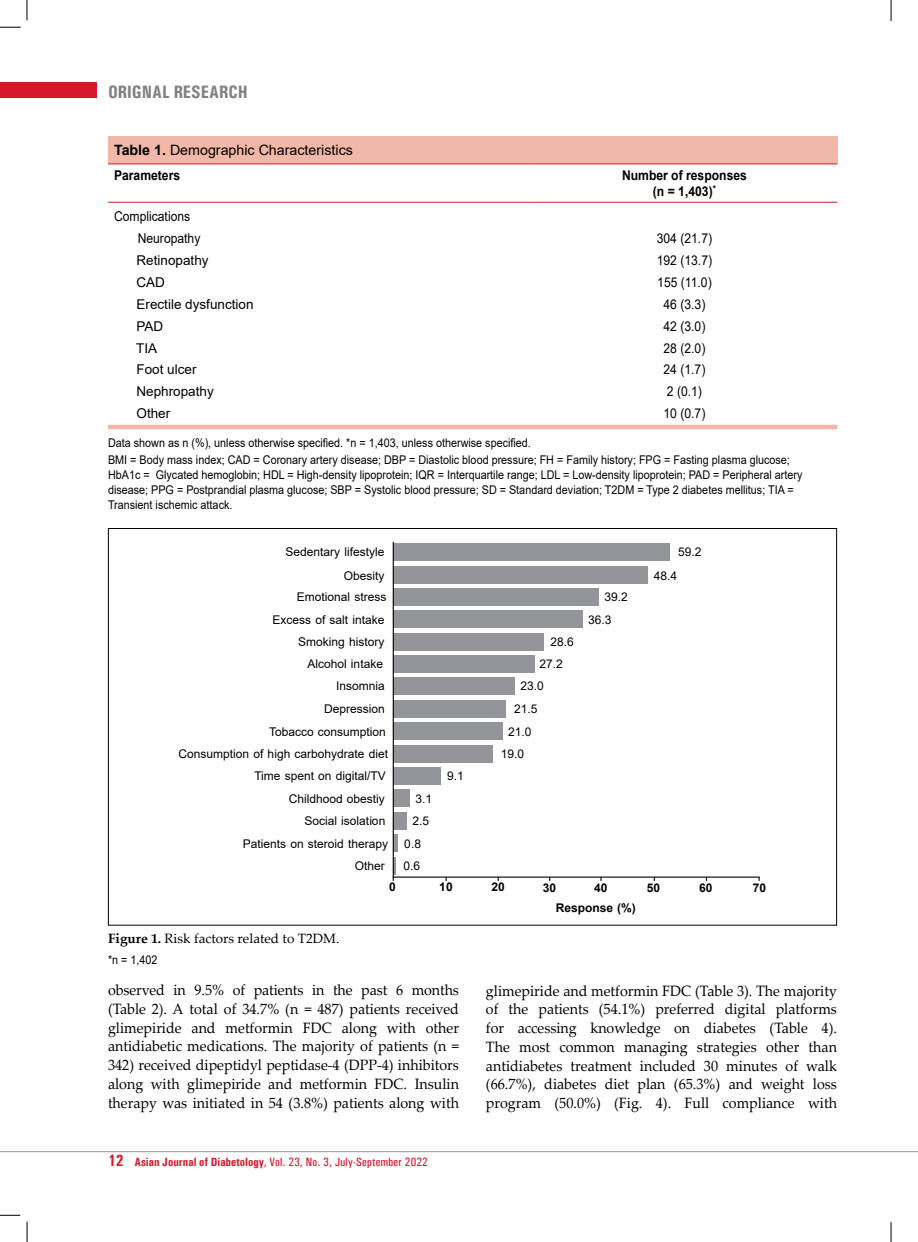
<style>
.page{position:relative;width:918px;height:1242px;background:#fff}
.page>*{position:absolute;margin:0;border:0;box-sizing:border-box;transform-origin:0 0}
.t1{font:700 condensed 18px "Univers";color:#808285}
.t2{font:15px/18.8px "Palatino Linotype";color:#000;text-align:justify;scale:.95 1}
.t3{font:14.25px "Arial";color:#000}
.t4{font:13.5px/21.9px "Arial";color:#000;scale:.9 1}
.t5{font:700 13.5px/16.5px "Arial";color:#000;text-align:center;scale:.9 1}
.t6{font:13.5px "Palatino Linotype";color:#000}
.t7{font:12px/15px "Arial";color:#000;scale:.9 1}
.t8{font:12px "Arial";color:#000}
.t9{font:12px "Univers Condensed";letter-spacing:.02em;color:#d7182a}
.t10{font:700 12px/19.8px "Arial";color:#000}
.s1{font-weight:700}
.s2{font-family:"Univers";font-weight:700;font-stretch:condensed;font-size:16.5px}
.s3{font-family:"Univers";font-weight:700;font-stretch:condensed}
</style>
<div class="page">
<svg style="left:0;top:27px;width:21px;height:1px"></svg>
<svg style="left:27px;top:0;width:1px;height:20px"></svg>
<svg style="left:27px;top:1222px;width:1px;height:20px"></svg>
<svg style="left:0;top:1215px;width:20px;height:1px"></svg>
<svg style="left:891px;top:0;width:1px;height:21px"></svg>
<svg style="left:891px;top:1222px;width:1px;height:20px"></svg>
<div style="left:0;top:83px;width:97px;height:15px;background:#d7182a"></div>
<hr style="left:0;top:1151px;width:918px;height:1px;background:#939598">
<div style="left:108px;top:136px;width:729px;height:28px;background:#f1b8a7"></div>
<hr style="left:108px;top:164px;width:424px;height:1px;background:#d7182a">
<hr style="left:532px;top:164px;width:305px;height:1px;background:#d7182a">
<hr style="left:108px;top:202px;width:424px;height:1px;background:#d7182a">
<hr style="left:532px;top:202px;width:305px;height:1px;background:#d7182a">
<hr style="left:108px;top:425px;width:424px;height:4px;background:#f1b8a7">
<hr style="left:532px;top:425px;width:305px;height:4px;background:#f1b8a7">
<div style="left:394px;top:543px;width:276px;height:18px;background:#939598"></div>
<div style="left:393px;top:566px;width:254px;height:17px;background:#939598"></div>
<div style="left:393px;top:588px;width:205px;height:18px;background:#939598"></div>
<div style="left:393px;top:611px;width:190px;height:17px;background:#939598"></div>
<div style="left:393px;top:633px;width:151px;height:17px;background:#939598"></div>
<div style="left:393px;top:655px;width:142px;height:18px;background:#939598"></div>
<div style="left:393px;top:678px;width:121px;height:17px;background:#939598"></div>
<div style="left:393px;top:700px;width:113px;height:18px;background:#939598"></div>
<div style="left:393px;top:723px;width:110px;height:17px;background:#939598"></div>
<div style="left:393px;top:745px;width:99px;height:17px;background:#939598"></div>
<div style="left:393px;top:767px;width:48px;height:18px;background:#939598"></div>
<div style="left:393px;top:790px;width:17px;height:17px;background:#939598"></div>
<div style="left:393px;top:812px;width:14px;height:18px;background:#939598"></div>
<hr style="left:393px;top:835px;width:4px;height:17px;background:#939598">
<svg style="left:394px;top:857px;width:1px;height:17px"></svg>
<hr style="left:393px;top:542px;width:1px;height:339px;background:#000">
<hr style="left:393px;top:877px;width:367px;height:1px;background:#000">
<p class="t1" style="left:108px;top:81px;width:141px">Orignal Research</p>
<p class="t3" style="left:114px;top:140px;width:240px"><span class="s1">Table 1.</span> Demographic Characteristics</p>
<p class="t5" style="left:114px;top:167px;width:75px">Parameters</p>
<p class="t5" style="left:622px;top:167px;width:140px">Number of responses (n = 1,403)<sup>*</sup></p>
<p class="t4" style="left:136px;top:205px;width:132px;text-indent:-22px">Complications<br>Neuropathy<br>Retinopathy<br>CAD<br>Erectile dysfunction<br>PAD<br>TIA<br>Foot ulcer<br>Nephropathy<br>Other</p>
<p class="t4" style="left:657px;top:227px;width:63px;text-align:center">304 (21.7)<br>192 (13.7)<br>155 (11.0)<br>46 (3.3)<br>42 (3.0)<br>28 (2.0)<br>24 (1.7)<br>2 (0.1)<br>10 (0.7)</p>
<p class="t7" style="left:108px;top:434px;width:759px;line-height:17.1px">Data shown as n (%), unless otherwise specified. *n = 1,403, unless otherwise specified.<br>BMI = Body mass index; CAD = Coronary artery disease; DBP = Diastolic blood pressure; FH = Family history; FPG = Fasting plasma glucose;</p>
<p class="t7" style="left:108px;top:467px;width:773px">HbA1c = Glycated hemoglobin; HDL = High-density lipoprotein; IQR = Interquartile range; LDL = Low-density lipoprotein; PAD = Peripheral artery disease; PPG = Postprandial plasma glucose; SBP = Systolic blood pressure; SD = Standard deviation; T2DM = Type 2 diabetes mellitus; TIA =<br>Transient ischemic attack.</p>
<p class="t8" style="left:286px;top:544px;width:100px">Sedentary lifestyle</p>
<p class="t8" style="left:678px;top:544px;width:25px">59.2</p>
<p class="t8" style="left:344px;top:567px;width:42px">Obesity</p>
<p class="t8" style="left:654px;top:567px;width:25px">48.4</p>
<p class="t8" style="left:297px;top:589px;width:91px">Emotional stress</p>
<p class="t8" style="left:605px;top:589px;width:25px">39.2</p>
<p class="t8" style="left:273px;top:611px;width:113px">Excess of salt intake</p>
<p class="t8" style="left:588px;top:611px;width:25px">36.3</p>
<p class="t8" style="left:298px;top:634px;width:88px">Smoking history</p>
<p class="t8" style="left:550px;top:634px;width:25px">28.6</p>
<p class="t8" style="left:307px;top:656px;width:77px">Alcohol intake</p>
<p class="t8" style="left:540px;top:656px;width:25px">27.2</p>
<p class="t8" style="left:336px;top:678px;width:50px">Insomnia</p>
<p class="t8" style="left:521px;top:678px;width:25px">23.0</p>
<p class="t8" style="left:324px;top:701px;width:62px">Depression</p>
<p class="t8" style="left:514px;top:701px;width:25px">21.5</p>
<p class="t8" style="left:269px;top:723px;width:118px">Tobacco consumption</p>
<p class="t8" style="left:508px;top:723px;width:25px">21.0</p>
<p class="t8" style="left:179px;top:746px;width:211px">Consumption of high carbohydrate diet</p>
<p class="t8" style="left:501px;top:746px;width:25px">19.0</p>
<p class="t8" style="left:254px;top:768px;width:133px">Time spent on digital/TV</p>
<p class="t8" style="left:447px;top:768px;width:18px">9.1</p>
<p class="t8" style="left:289px;top:790px;width:98px">Childhood obestiy</p>
<p class="t8" style="left:415px;top:790px;width:18px">3.1</p>
<p class="t8" style="left:304px;top:813px;width:82px">Social isolation</p>
<p class="t8" style="left:412px;top:813px;width:18px">2.5</p>
<p class="t8" style="left:243px;top:835px;width:147px">Patients on steroid therapy</p>
<p class="t8" style="left:404px;top:835px;width:18px">0.8</p>
<p class="t8" style="left:355px;top:858px;width:32px">Other</p>
<p class="t8" style="left:403px;top:858px;width:18px">0.6</p>
<p class="t10" style="left:389px;top:877px;width:8px">0</p>
<p class="t10" style="left:439px;top:877px;width:15px">10</p>
<p class="t10" style="left:491px;top:877px;width:15px">20</p>
<p class="t10" style="left:543px;top:878px;width:15px">30</p>
<p class="t10" style="left:556px;top:878px;width:82px;text-indent:38px">40<br>Response (%)</p>
<p class="t10" style="left:647px;top:878px;width:15px">50</p>
<p class="t10" style="left:699px;top:878px;width:15px">60</p>
<p class="t10" style="left:753px;top:878px;width:15px">70</p>
<p class="t6" style="left:108px;top:929px;width:233px"><span class="s1">Figure 1.</span> Risk factors related to T2DM.</p>
<p class="t7" style="left:108px;top:952px;width:57px">*n = 1,402</p>
<p class="t2" style="left:108px;top:980px;width:371px">observed in 9.5% of patients in the past 6 months (Table 2). A total of 34.7% (n = 487) patients received glimepiride and metformin FDC along with other antidiabetic medications. The majority of patients (n = 342) received dipeptidyl peptidase-4 (DPP-4) inhibitors along with glimepiride and metformin FDC. Insulin therapy was initiated in 54 (3.8%) patients along with</p>
<p class="t2" style="left:486px;top:981px;width:371px">glimepiride and metformin FDC (Table 3). The majority of the patients (54.1%) preferred digital platforms for accessing knowledge on diabetes (Table 4).<br>The most common managing strategies other than antidiabetes treatment included 30 minutes of walk (66.7%), diabetes diet plan (65.3%) and weight loss program (50.0%) (Fig. 4). Full compliance with</p>
<p class="t9" style="left:108px;top:1155px;width:321px"><span class="s2">12</span> <span class="s3">Asian Journal of Diabetology</span>, Vol. 23, No. 3, July-September 2022</p>
</div>
